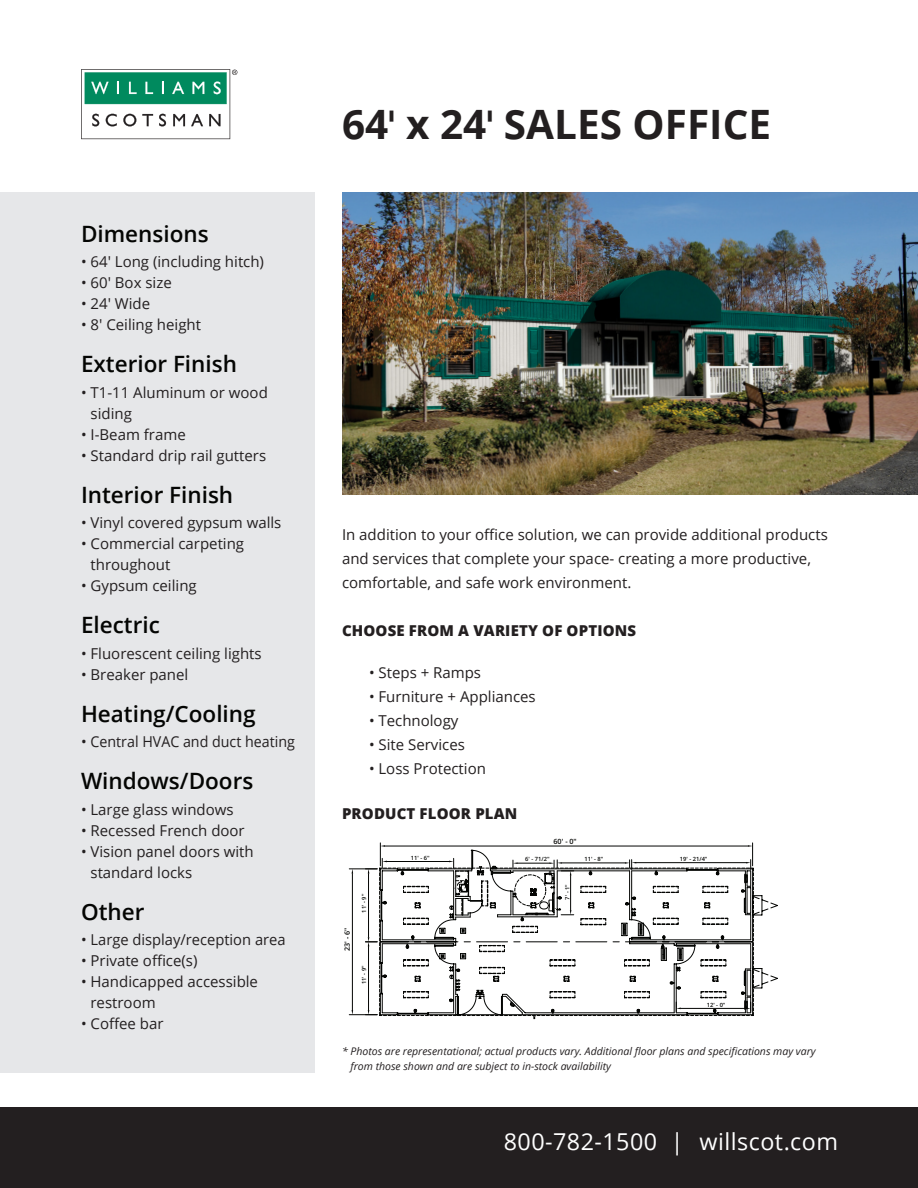
<style>
.page{position:relative;width:918px;height:1188px;background:#fff}
.page>*{position:absolute;margin:0;border:0;box-sizing:border-box;transform-origin:0 0}
.t1{font:700 40.5px "Open Sans";color:#231f20}
.t2{font:23.25px "Open Sans";letter-spacing:.02em;color:#fff}
.t3{font:600 22.5px "Open Sans";color:#040503}
.t4{font:15px/21px "Open Sans";color:#231f20}
.t5{font:800 15px "Open Sans";letter-spacing:.01em;color:#231f20}
.t6{font:italic 10.5px/15px "Open Sans";color:#231f20}
.t7{font:600 7.2px "Open Sans";color:#040503}
.t8{font:600 5.7px "Open Sans";color:#040503}
.s1{font-family:"Humanist 521 BT"}
</style>
<div class="page">
<img style="left:342px;top:192px;width:576px;height:303px">
<svg style="left:753px;top:850px;width:25px;height:165px"></svg>
<svg style="left:349px;top:843px;width:404px;height:174px"></svg>
<div style="left:0;top:1107px;width:918px;height:81px;background:#231f20"></div>
<svg style="left:81px;top:69px;width:156px;height:70px"></svg>
<div style="left:0;top:192px;width:315px;height:880px;background:#e6e7e9"></div>
<p class="t3" style="left:81px;top:218px;width:129px">Dimensions</p>
<p class="t4" style="left:81px;top:251px;width:185px">• 64' Long (including hitch)</p>
<p class="t4" style="left:81px;top:272px;width:92px">• 60' Box size</p>
<p class="t4" style="left:81px;top:293px;width:71px">• 24' Wide</p>
<p class="t4" style="left:81px;top:314px;width:122px">• 8' Ceiling height</p>
<p class="t3" style="left:81px;top:349px;width:158px">Exterior Finish</p>
<p class="t4" style="left:91px;top:382px;width:179px;text-indent:-10px">• T1-11 Aluminum or wood siding</p>
<p class="t4" style="left:81px;top:424px;width:106px">• I-Beam frame</p>
<p class="t4" style="left:81px;top:445px;width:187px">• Standard drip rail gutters</p>
<p class="t3" style="left:81px;top:479px;width:154px">Interior Finish</p>
<p class="t4" style="left:81px;top:512px;width:202px">• Vinyl covered gypsum walls</p>
<p class="t4" style="left:91px;top:533px;width:155px;text-indent:-10px">• Commercial carpeting throughout</p>
<p class="t4" style="left:81px;top:575px;width:117px">• Gypsum ceiling</p>
<p class="t3" style="left:81px;top:610px;width:80px">Electric</p>
<p class="t4" style="left:81px;top:643px;width:182px">• Fluorescent ceiling lights</p>
<p class="t4" style="left:81px;top:664px;width:109px">• Breaker panel</p>
<p class="t3" style="left:81px;top:698px;width:176px">Heating/Cooling</p>
<p class="t4" style="left:81px;top:731px;width:216px">• Central HVAC and duct heating</p>
<p class="t3" style="left:81px;top:766px;width:174px">Windows/Doors</p>
<p class="t4" style="left:81px;top:799px;width:154px">• Large glass windows</p>
<p class="t4" style="left:81px;top:820px;width:165px">• Recessed French door</p>
<p class="t4" style="left:91px;top:841px;width:165px;text-indent:-10px">• Vision panel doors with standard locks</p>
<p class="t3" style="left:81px;top:896px;width:65px">Other</p>
<p class="t4" style="left:81px;top:929px;width:206px">• Large display/reception area</p>
<p class="t4" style="left:81px;top:950px;width:118px">• Private office(s)</p>
<p class="t4" style="left:91px;top:971px;width:169px;text-indent:-10px">• Handicapped accessible restroom</p>
<p class="t4" style="left:81px;top:1013px;width:84px">• Coffee bar</p>
<p class="t1" style="left:342px;top:96px;width:431px">64<span class="s1">'</span> x 24<span class="s1">'</span> SALES OFFICE</p>
<p class="t4" style="left:342px;top:522px;width:487px;line-height:24px">In addition to your office solution, we can provide additional products and services that complete your space- creating a more productive, comfortable, and safe work environment.</p>
<p class="t5" style="left:342px;top:619px;width:296px">CHOOSE FROM A VARIETY OF OPTIONS</p>
<p class="t4" style="left:369px;top:662px;width:114px">• Steps + Ramps</p>
<p class="t4" style="left:369px;top:686px;width:168px">• Furniture + Appliances</p>
<p class="t4" style="left:369px;top:710px;width:91px">• Technology</p>
<p class="t4" style="left:369px;top:734px;width:97px">• Site Services</p>
<p class="t4" style="left:369px;top:758px;width:119px">• Loss Protection</p>
<p class="t5" style="left:342px;top:802px;width:177px">PRODUCT FLOOR PLAN</p>
<p class="t7" style="left:553px;top:836px;width:25px">60' - 0"</p>
<p class="t7" style="left:342px;top:951px;width:25px;rotate:-90deg">23' - 6"</p>
<p class="t8" style="left:360px;top:913px;width:20px;rotate:-90deg">11' - 9"</p>
<p class="t8" style="left:360px;top:984px;width:20px;rotate:-90deg">11' - 9"</p>
<p class="t8" style="left:411px;top:854px;width:20px">11' - 6"</p>
<p class="t8" style="left:525px;top:855px;width:26px">6' - 71/2"</p>
<p class="t8" style="left:585px;top:855px;width:20px">11' - 8"</p>
<p class="t8" style="left:680px;top:855px;width:29px">19' - 21/4"</p>
<p class="t8" style="left:564px;top:900px;width:17px;rotate:-90deg">7' - 1"</p>
<p class="t8" style="left:707px;top:1001px;width:20px">12' - 0"</p>
<p class="t6" style="left:351px;top:1044px;width:467px;text-indent:-9px">* Photos are representational; actual products vary. Additional floor plans and specifications may vary from those shown and are subject to in-stock availability</p>
<p class="t2" style="left:504px;top:1126px;width:336px">800-782-1500 | willscot.com</p>
</div>
